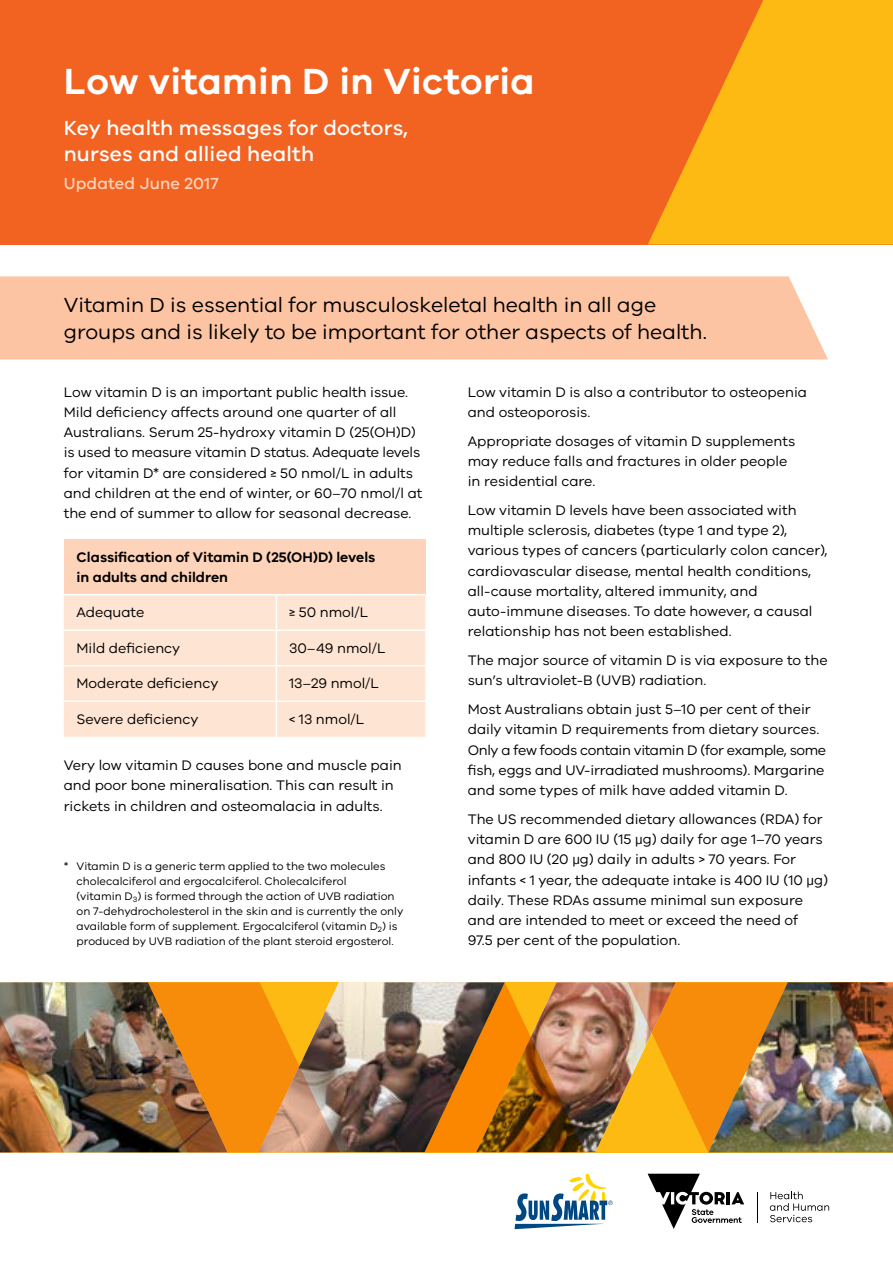
<style>
.page{position:relative;width:893px;height:1263px;background:#fff}
.page>*{position:absolute;margin:0;border:0;box-sizing:border-box;transform-origin:0 0}
.t1{font:600 37.5px "VIC";letter-spacing:.01em;color:#fff}
.t2{font:21px/27.8px "VIC";color:#000}
.t3{font:500 21px/25.5px "VIC";letter-spacing:.01em;color:#fff}
.t4{font:500 16.5px "VIC";letter-spacing:.01em;color:#fdd4b9}
.t5{font:14.25px/20.2px "VIC";color:#000}
.t6{font:600 14.25px/20.2px "VIC";color:#000}
.t7{font:11.25px/15px "VIC";color:#000}
.s1{font-family:"Franklin Gothic"}
</style>
<div class="page">
<svg style="left:514px;top:1174px;width:99px;height:55px"></svg>
<div style="left:0;top:276px;width:828px;height:83px;background:#fcc4a2"></div>
<svg style="left:648px;top:1174px;width:96px;height:55px"></svg>
<hr style="left:757px;top:1192px;width:1px;height:31px;background:#000">
<svg style="left:770px;top:1191px;width:59px;height:31px"></svg>
<div style="left:0;top:0;width:893px;height:244px;background:#f26322"></div>
<svg style="left:648px;top:0;width:245px;height:244px;fill:#fdba12"></svg>
<div style="left:64px;top:539px;width:361px;height:56px;background:#fdd4b9"></div>
<div style="left:64px;top:595px;width:361px;height:142px;background:#fee4d2"></div>
<hr style="left:64px;top:594px;width:212px;height:1px;background:#fff">
<hr style="left:276px;top:594px;width:149px;height:1px;background:#fff">
<hr style="left:276px;top:595px;width:1px;height:34px;background:#fff">
<hr style="left:64px;top:629px;width:212px;height:2px;background:#fff">
<hr style="left:276px;top:629px;width:149px;height:2px;background:#fff">
<hr style="left:276px;top:631px;width:1px;height:34px;background:#fff">
<hr style="left:64px;top:665px;width:212px;height:1px;background:#fff">
<hr style="left:276px;top:665px;width:149px;height:1px;background:#fff">
<hr style="left:276px;top:666px;width:1px;height:34px;background:#fff">
<hr style="left:64px;top:700px;width:212px;height:2px;background:#fff">
<hr style="left:276px;top:700px;width:149px;height:2px;background:#fff">
<hr style="left:276px;top:702px;width:1px;height:35px;background:#fff">
<img style="left:0;top:982px;width:893px;height:170px">
<h1 class="t1" style="left:64px;top:58px;width:472px">Low vitamin D in Victoria</h1>
<h2 class="t3" style="left:64px;top:115px;width:346px">Key health messages for doctors, nurses and allied health</h2>
<p class="t4" style="left:64px;top:174px;width:156px">Updated June 2017</p>
<h2 class="t2" style="left:64px;top:290px;width:645px">Vitamin D is essential for musculoskeletal health in all age groups and is likely to be important for other aspects of health.</h2>
<p class="t5" style="left:64px;top:381px;width:360px">Low vitamin D is an important public health issue.<br>Mild deficiency affects around one quarter of all Australians. Serum 25-hydroxy vitamin D (25(OH)D) is used to measure vitamin D status. Adequate levels for vitamin D* are considered ≥ 50 nmol/L in adults and children at the end of winter, or 60–70 nmol/l at the end of summer to allow for seasonal decrease.</p>
<p class="t6" style="left:77px;top:546px;width:300px">Classification of Vitamin D (25(OH)D) levels in adults and children</p>
<p class="t5" style="left:77px;top:602px;width:69px">Adequate</p>
<p class="t5" style="left:289px;top:602px;width:80px">≥ 50 nmol/L</p>
<p class="t5" style="left:77px;top:638px;width:105px">Mild deficiency</p>
<p class="t5" style="left:289px;top:638px;width:98px">30–49 nmol/L</p>
<p class="t5" style="left:77px;top:673px;width:143px">Moderate deficiency</p>
<p class="t5" style="left:289px;top:673px;width:91px">13–29 nmol/L</p>
<p class="t5" style="left:77px;top:709px;width:123px">Severe deficiency</p>
<p class="t5" style="left:289px;top:709px;width:77px">&lt; 13 nmol/L</p>
<p class="t5" style="left:64px;top:755px;width:339px">Very low vitamin D causes bone and muscle pain and poor bone mineralisation. This can result in rickets in children and osteomalacia in adults.</p>
<p class="t7" style="left:77px;top:858px;width:328px;text-indent:-13px">* Vitamin D is a generic term applied to the two molecules cholecalciferol and ergocalciferol. Cholecalciferol<br>(vitamin D<sub>3</sub>) is formed through the action of UVB radiation on 7-dehydrocholesterol in the skin and is currently the only available form of supplement. Ergocalciferol (vitamin D<sub>2</sub>) is produced by UVB radiation of the plant steroid ergosterol.</p>
<p class="t5" style="left:468px;top:381px;width:341px">Low vitamin D is also a contributor to osteopenia and osteoporosis.</p>
<p class="t5" style="left:468px;top:430px;width:329px">Appropriate dosages of vitamin D supplements may reduce falls and fractures in older people in residential care.</p>
<p class="t5" style="left:468px;top:499px;width:361px">Low vitamin D levels have been associated with multiple sclerosis, diabetes (type 1 and type 2), various types of cancers (particularly colon cancer), cardiovascular disease, mental health conditions, all-cause mortality, altered immunity, and auto‑immune diseases. To date however, a causal relationship has not been established.</p>
<p class="t5" style="left:468px;top:650px;width:361px">The major source of vitamin D is via exposure to the sun’s ultraviolet-B (UVB) radiation.</p>
<p class="t5" style="left:468px;top:699px;width:360px">Most Australians obtain just 5–10 per cent of their daily vitamin D requirements from dietary sources.<br>Only a few foods contain vitamin D (for example, some fish, eggs and UV-irradiated mushrooms). Margarine and some types of milk have added vitamin D.</p>
<p class="t5" style="left:468px;top:808px;width:362px">The US recommended dietary allowances (RDA) for vitamin D are 600 IU (15 <span class="s1">µ</span>g) daily for age 1–70 years and 800 IU (20 <span class="s1">µ</span>g) daily in adults &gt; 70 years. For infants &lt; 1 year, the adequate intake is 400 IU (10 <span class="s1">µ</span>g) daily. These RDAs assume minimal sun exposure and are intended to meet or exceed the need of<br>97.5 per cent of the population.</p>
</div>
